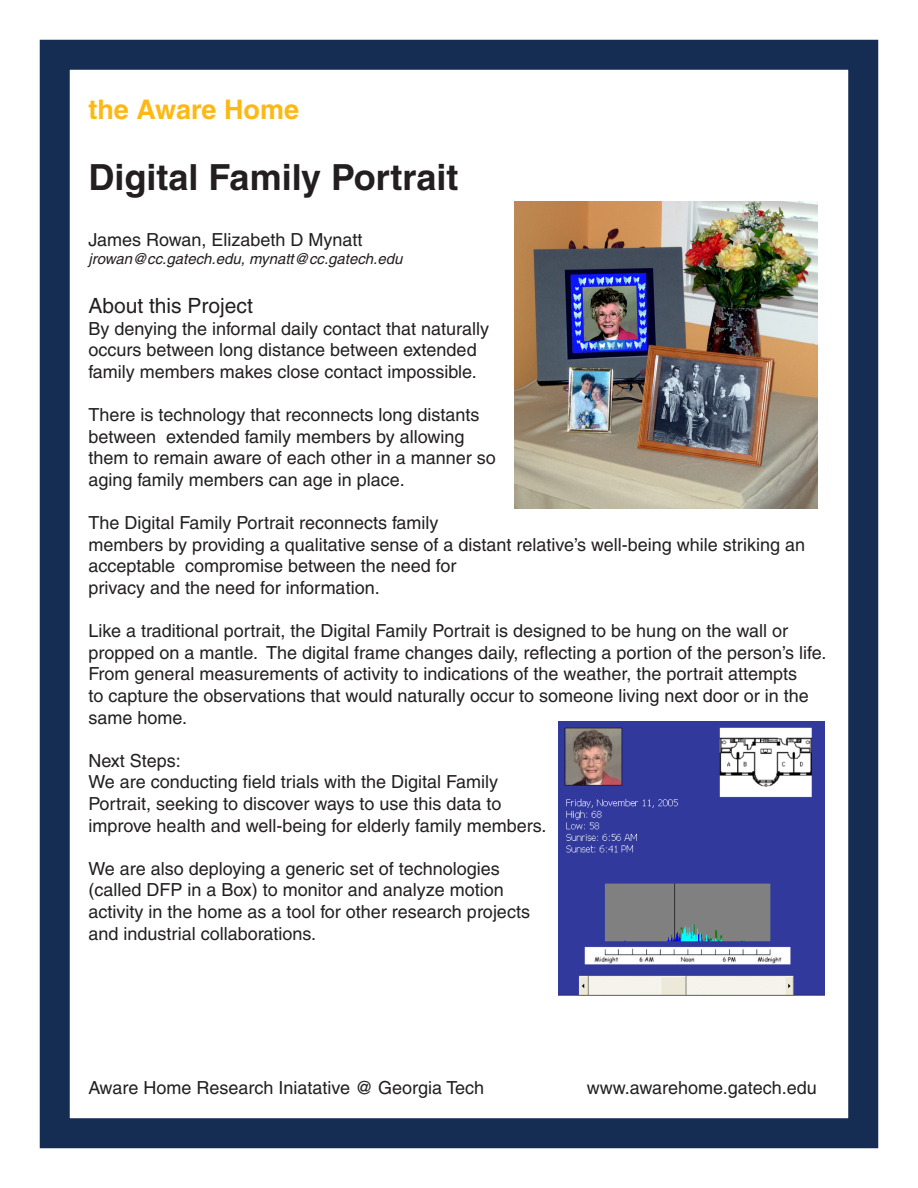
<style>
.page{position:relative;width:918px;height:1188px;background:#fff}
.page>*{position:absolute;margin:0;border:0;box-sizing:border-box;transform-origin:0 0}
.t1{font:700 36px "Helvetica";color:#231f20}
.t2{font:700 27px "Helvetica";color:#fdb913}
.t3{font:21px "Helvetica";color:#231f20}
.t4{font:18px/21.6px "Helvetica";color:#231f20}
.t5{font:italic 15px "Helvetica";color:#231f20}
</style>
<div class="page">
<img style="left:558px;top:722px;width:266px;height:273px">
<img style="left:515px;top:202px;width:302px;height:306px">
<div style="left:40px;top:40px;width:838px;height:1108px;border:30px solid #152c53"></div>
<p class="t2" style="left:88px;top:93px;width:212px">the Aware Home</p>
<p class="t1" style="left:88px;top:155px;width:372px">Digital Family Portrait</p>
<p class="t4" style="left:88px;top:229px;width:276px">James Rowan, Elizabeth D Mynatt</p>
<p class="t5" style="left:88px;top:250px;width:316px">jrowan@cc.gatech.edu, mynatt@cc.gatech.edu</p>
<p class="t3" style="left:88px;top:294px;width:166px">About this Project</p>
<p class="t4" style="left:88px;top:318px;width:402px">By denying the informal daily contact that naturally occurs between long distance between extended family members makes close contact impossible.</p>
<p class="t4" style="left:88px;top:404px;width:409px">There is technology that reconnects long distants between extended family members by allowing them to remain aware of each other in a manner so aging family members can age in place.</p>
<p class="t4" style="left:88px;top:512px;width:718px">The Digital Family Portrait reconnects family<br>members by providing a qualitative sense of a distant relative’s well-being while striking an acceptable compromise between the need for</p>
<p class="t4" style="left:88px;top:577px;width:293px">privacy and the need for information.</p>
<p class="t4" style="left:88px;top:620px;width:740px">Like a traditional portrait, the Digital Family Portrait is designed to be hung on the wall or propped on a mantle. The digital frame changes daily, reflecting a portion of the person’s life.<br>From general measurements of activity to indications of the weather, the portrait attempts<br>to capture the observations that would naturally occur to someone living next door or in the same home.</p>
<p class="t4" style="left:88px;top:750px;width:94px">Next Steps:</p>
<p class="t4" style="left:88px;top:771px;width:460px">We are conducting field trials with the Digital Family<br>Portrait, seeking to discover ways to use this data to improve health and well-being for elderly family members.</p>
<p class="t4" style="left:88px;top:858px;width:443px">We are also deploying a generic set of technologies (called DFP in a Box) to monitor and analyze motion activity in the home as a tool for other research projects and industrial collaborations.</p>
<p class="t4" style="left:88px;top:1077px;width:397px">Aware Home Research Iniatative @ Georgia Tech</p>
<p class="t4" style="left:587px;top:1077px;width:232px">www.awarehome.gatech.edu</p>
</div>
